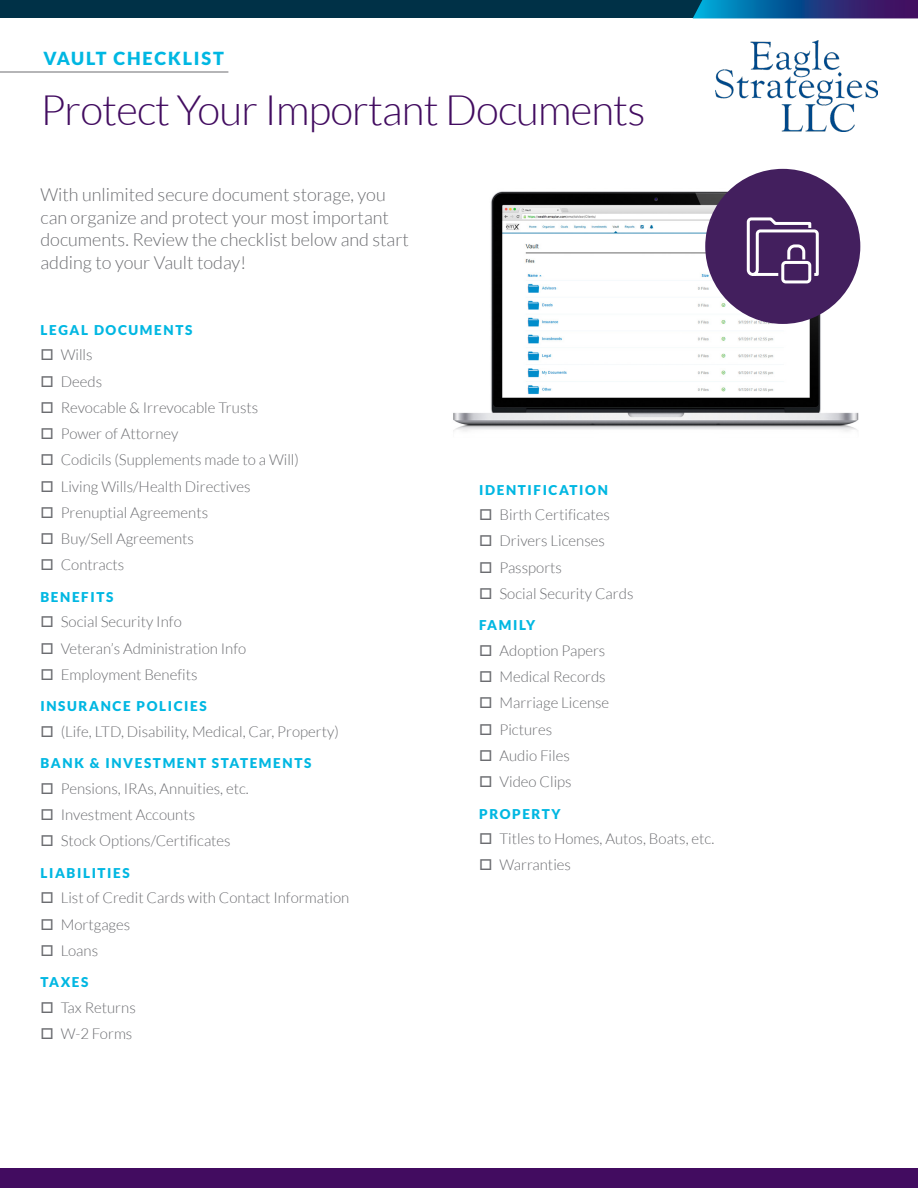
<style>
.page{position:relative;width:918px;height:1188px;background:#fff}
.page>*{position:absolute;margin:0;border:0;box-sizing:border-box;transform-origin:0 0}
.t1{font:300 42px "Lato";letter-spacing:-.02em;color:#420c60}
.t2{font:300 18px/22.5px "Lato";color:#6c6d71}
.t3{font:900 18px "Lato";letter-spacing:.1em;color:#00b7e2}
.t4{font:300 15px "Lato";color:#6c6d71}
.t5{font:900 13.5px "Lato";letter-spacing:.12em;color:#00b7e2}
</style>
<div class="page">
<div style="left:0;top:0;width:731px;height:18px;background:#003147"></div>
<svg style="left:693px;top:0;width:225px;height:18px;background:#194a8d"></svg>
<div style="left:0;top:1168px;width:918px;height:20px;background:#420c60"></div>
<hr style="left:0;top:72px;width:228px;height:1px;background:#6c6d71">
<img style="left:453px;top:179px;width:408px;height:252px">
<div style="left:705px;top:169px;width:155px;height:155px;background:#431f5e;border-radius:50%"></div>
<svg style="left:746px;top:217px;width:73px;height:67px"></svg>
<img style="left:716px;top:40px;width:162px;height:92px">
<p class="t3" style="left:43px;top:48px;width:182px">VAULT CHECKLIST</p>
<h1 class="t1" style="left:40px;top:87px;width:606px">Protect Your Important Documents</h1>
<p class="t2" style="left:40px;top:184px;width:370px">With unlimited secure document storage, you can organize and protect your most important documents. Review the checklist below and start adding to your Vault today!</p>
<p class="t5" style="left:40px;top:322px;width:153px">LEGAL DOCUMENTS</p>
<p class="t4" style="left:41px;top:347px;width:54px">□ Wills</p>
<p class="t4" style="left:41px;top:373px;width:63px">□ Deeds</p>
<p class="t4" style="left:41px;top:399px;width:219px">□ Revocable &amp; Irrevocable Trusts</p>
<p class="t4" style="left:41px;top:426px;width:139px">□ Power of Attorney</p>
<p class="t4" style="left:41px;top:452px;width:260px">□ Codicils (Supplements made to a Will)</p>
<p class="t4" style="left:41px;top:478px;width:212px">□ Living Wills/Health Directives</p>
<p class="t4" style="left:41px;top:504px;width:169px">□ Prenuptial Agreements</p>
<p class="t4" style="left:41px;top:531px;width:155px">□ Buy/Sell Agreements</p>
<p class="t4" style="left:41px;top:557px;width:85px">□ Contracts</p>
<p class="t5" style="left:40px;top:589px;width:74px">BENEFITS</p>
<p class="t4" style="left:41px;top:614px;width:143px">□ Social Security Info</p>
<p class="t4" style="left:41px;top:640px;width:207px">□ Veteran’s Administration Info</p>
<p class="t4" style="left:41px;top:666px;width:159px">□ Employment Benefits</p>
<p class="t5" style="left:40px;top:698px;width:168px">INSURANCE POLICIES</p>
<p class="t4" style="left:41px;top:723px;width:300px">□ (Life, LTD, Disability, Medical, Car, Property)</p>
<p class="t5" style="left:40px;top:755px;width:272px">BANK &amp; INVESTMENT STATEMENTS</p>
<p class="t4" style="left:41px;top:780px;width:210px">□ Pensions, IRAs, Annuities, etc.</p>
<p class="t4" style="left:41px;top:807px;width:156px">□ Investment Accounts</p>
<p class="t4" style="left:41px;top:833px;width:192px">□ Stock Options/Certificates</p>
<p class="t5" style="left:40px;top:865px;width:91px">LIABILITIES</p>
<p class="t4" style="left:41px;top:890px;width:310px">□ List of Credit Cards with Contact Information</p>
<p class="t4" style="left:41px;top:916px;width:91px">□ Mortgages</p>
<p class="t4" style="left:41px;top:942px;width:59px">□ Loans</p>
<p class="t5" style="left:40px;top:974px;width:49px">TAXES</p>
<p class="t4" style="left:41px;top:999px;width:97px">□ Tax Returns</p>
<p class="t4" style="left:41px;top:1026px;width:93px">□ W-2 Forms</p>
<p class="t5" style="left:479px;top:482px;width:130px">IDENTIFICATION</p>
<p class="t4" style="left:479px;top:507px;width:132px">□ Birth Certificates</p>
<p class="t4" style="left:479px;top:533px;width:127px">□ Drivers Licenses</p>
<p class="t4" style="left:479px;top:559px;width:84px">□ Passports</p>
<p class="t4" style="left:479px;top:586px;width:156px">□ Social Security Cards</p>
<p class="t5" style="left:479px;top:618px;width:58px">FAMILY</p>
<p class="t4" style="left:479px;top:643px;width:128px">□ Adoption Papers</p>
<p class="t4" style="left:479px;top:669px;width:128px">□ Medical Records</p>
<p class="t4" style="left:479px;top:695px;width:131px">□ Marriage License</p>
<p class="t4" style="left:479px;top:721px;width:75px">□ Pictures</p>
<p class="t4" style="left:479px;top:748px;width:92px">□ Audio Files</p>
<p class="t4" style="left:479px;top:774px;width:94px">□ Video Clips</p>
<p class="t5" style="left:479px;top:806px;width:83px">PROPERTY</p>
<p class="t4" style="left:479px;top:831px;width:237px">□ Titles to Homes, Autos, Boats, etc.</p>
<p class="t4" style="left:479px;top:857px;width:93px">□ Warranties</p>
</div>
